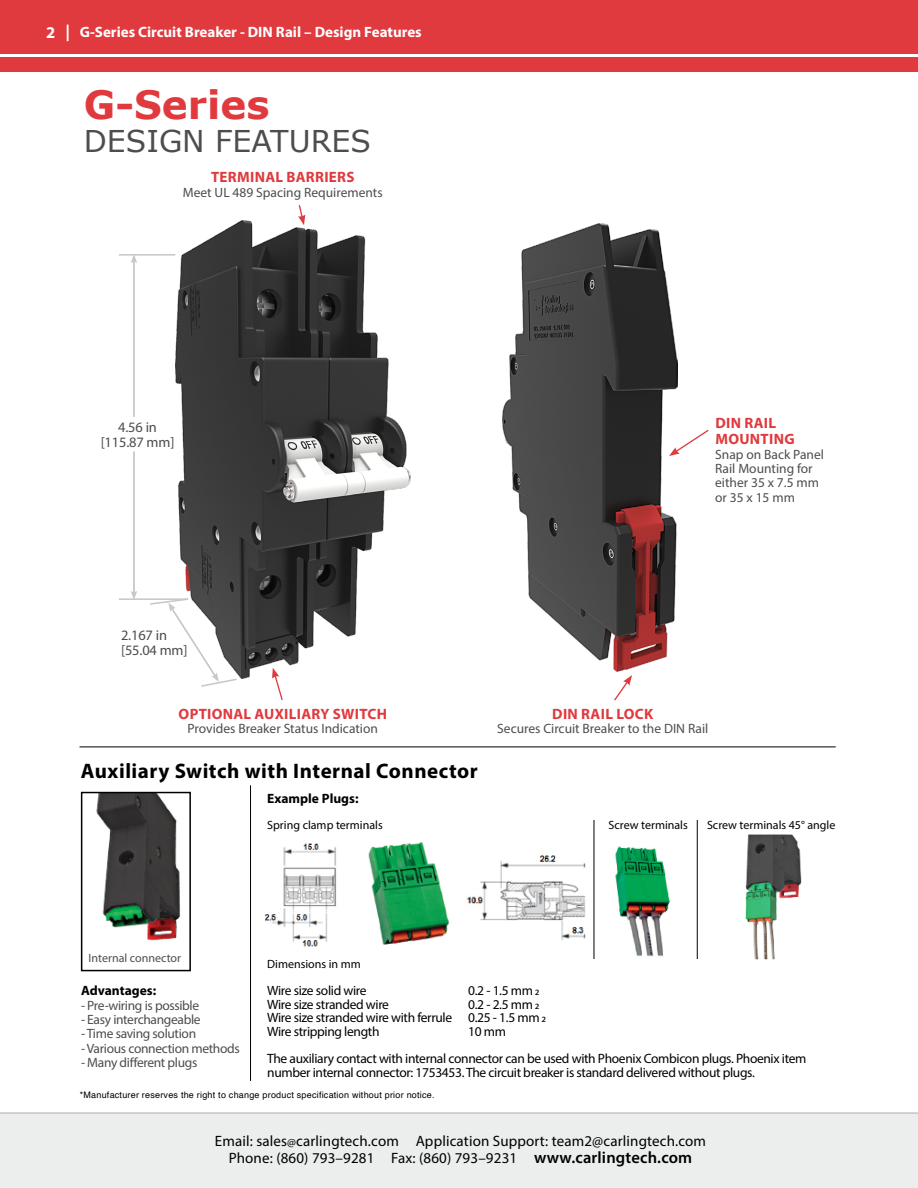
<style>
.page{position:relative;width:918px;height:1188px;background:#fff}
.page>*{position:absolute;margin:0;border:0;box-sizing:border-box;transform-origin:0 0}
.t1{font:700 39px "Verdana";color:#e03a3e}
.t2{font:30px "Verdana";color:#4d4d4f}
.t3{font:700 21px "Myriad Pro";letter-spacing:.025em;color:#000}
.t4{font:15px/16.8px "Myriad Pro";letter-spacing:.01em;color:#000;text-align:center}
.t5{font:700 15px/16px "Myriad Pro";letter-spacing:.02em;color:#e03a3e}
.t6{font:700 15px "Myriad Pro";color:#fff}
.t7{font:14.4px/14.4px "Myriad Pro";letter-spacing:-.01em;color:#4d4d4f;text-align:center}
.t8{font:13.5px/13.5px "Myriad Pro";letter-spacing:-.025em;color:#000}
.t9{font:13.5px/14.4px "Myriad Pro";letter-spacing:-.005em;color:#4d4d4f}
.t10{font:13.5px "Myriad Pro";letter-spacing:-.025em;color:#4d4d4f}
.t11{font:700 13.5px "Myriad Pro";color:#000}
.t12{font:12px "Myriad Pro";color:#000}
.t13{font:12px "Myriad Pro";color:#4d4d4f}
.t14{font:9px "Helvetica";letter-spacing:.025em;color:#000}
.s1{font-size:16.5px}
.s2{font-size:12px}
.s3{font-weight:600;font-size:16.5px}
</style>
<div class="page">
<div style="left:0;top:1112px;width:918px;height:76px;background:#eceded"></div>
<hr style="left:0;top:1112px;width:918px;height:2px;background:#c7c8ca">
<div style="left:0;top:57px;width:918px;height:15px;background:#e13a3e"></div>
<div style="left:0;top:0;width:918px;height:54px;background:#e13a3e"></div>
<img style="left:96px;top:795px;width:85px;height:146px">
<hr style="left:80px;top:747px;width:756px;height:1px;background:#000">
<hr style="left:250px;top:785px;width:1px;height:296px;background:#000">
<hr style="left:594px;top:820px;width:1px;height:139px;background:#000">
<hr style="left:697px;top:820px;width:1px;height:139px;background:#000">
<svg style="left:275px;top:679px;width:8px;height:21px"></svg>
<svg style="left:614px;top:675px;width:18px;height:26px"></svg>
<svg style="left:677px;top:429px;width:32px;height:25px"></svg>
<svg style="left:298px;top:205px;width:7px;height:15px"></svg>
<hr style="left:133px;top:259px;width:2px;height:158px;background:#c7c8ca">
<svg style="left:131px;top:256px;width:6px;height:7px"></svg>
<hr style="left:133px;top:452px;width:2px;height:143px;background:#c7c8ca">
<svg style="left:131px;top:591px;width:6px;height:7px"></svg>
<hr style="left:119px;top:598px;width:69px;height:2px;background:#c7c8ca">
<hr style="left:119px;top:254px;width:56px;height:2px;background:#c7c8ca">
<svg style="left:148px;top:598px;width:89px;height:89px"></svg>
<img style="left:175px;top:220px;width:235px;height:459px">
<img style="left:503px;top:224px;width:174px;height:448px">
<div style="left:81px;top:792px;width:110px;height:179px;border:2px solid #000"></div>
<img style="left:264px;top:842px;width:322px;height:105px">
<img style="left:615px;top:846px;width:55px;height:111px">
<img style="left:745px;top:835px;width:57px;height:124px">
<p class="t6" style="left:46px;top:22px;width:377px"><span class="s1">2 |</span> G-Series Circuit Breaker - DIN Rail – Design Features</p>
<h1 class="t1" style="left:84px;top:80px;width:187px">G-Series</h1>
<h2 class="t2" style="left:84px;top:122px;width:289px">DESIGN FEATURES</h2>
<p class="t5" style="left:211px;top:169px;width:145px">TERMINAL BARRIERS</p>
<p class="t9" style="left:183px;top:185px;width:201px">Meet UL 489 Spacing Requirements</p>
<p class="t7" style="left:101px;top:420px;width:75px">4.56 in [115.87 mm]</p>
<p class="t5" style="left:715px;top:415px;width:81px">DIN RAIL<br>MOUNTING</p>
<p class="t9" style="left:715px;top:447px;width:110px">Snap on Back Panel<br>Rail Mounting for either 35 x 7.5 mm or 35 x 15 mm</p>
<p class="t7" style="left:121px;top:628px;width:68px;text-align:left">2.167 in [55.04 mm]</p>
<p class="t5" style="left:179px;top:706px;width:210px">OPTIONAL AUXILIARY SWITCH</p>
<p class="t9" style="left:188px;top:722px;width:192px">Provides Breaker Status Indication</p>
<h3 class="t3" style="left:81px;top:757px;width:399px">Auxiliary Switch with Internal Connector</h3>
<p class="t11" style="left:267px;top:790px;width:93px">Example Plugs:</p>
<p class="t5" style="left:552px;top:706px;width:102px">DIN RAIL LOCK</p>
<p class="t9" style="left:497px;top:722px;width:213px">Secures Circuit Breaker to the DIN Rail</p>
<p class="t12" style="left:267px;top:818px;width:117px">Spring clamp terminals</p>
<p class="t12" style="left:609px;top:818px;width:81px">Screw terminals</p>
<p class="t12" style="left:707px;top:818px;width:130px">Screw terminals 45° angle</p>
<p class="t13" style="left:89px;top:951px;width:94px">Internal connector</p>
<p class="t11" style="left:81px;top:982px;width:77px">Advantages:</p>
<p class="t10" style="left:81px;top:997px;width:120px">- Pre-wiring is possible</p>
<p class="t10" style="left:81px;top:1011px;width:121px">- Easy interchangeable</p>
<p class="t10" style="left:81px;top:1026px;width:117px">- Time saving solution</p>
<p class="t10" style="left:81px;top:1040px;width:160px">- Various connection methods</p>
<p class="t10" style="left:81px;top:1054px;width:118px">- Many different plugs</p>
<p class="t12" style="left:267px;top:956px;width:95px">Dimensions in mm</p>
<p class="t8" style="left:267px;top:984px;width:101px">Wire size solid wire</p>
<p class="t8" style="left:468px;top:984px;width:73px">0.2 - 1.5 mm 2</p>
<p class="t8" style="left:267px;top:997px;width:123px">Wire size stranded wire</p>
<p class="t8" style="left:267px;top:997px;width:280px;text-indent:201px">0.2 - 2.5 mm 2<br>Wire size stranded wire with ferrule 0.25 - 1.5 mm 2<br>Wire stripping length</p>
<p class="t8" style="left:267px;top:1017px;width:541px;line-height:27.5px;text-indent:201px">10 mm<br>The auxiliary contact with internal connector can be used with Phoenix Combicon plugs. Phoenix item</p>
<p class="t8" style="left:267px;top:1065px;width:489px">number internal connector: 1753453. The circuit breaker is standard delivered without plugs.</p>
<p class="t14" style="left:80px;top:1088px;width:356px">*Manufacturer reserves the right to change product specification without prior notice.</p>
<p class="t4" style="left:215px;top:1132px;width:493px">Email: sales<span class="s2">@</span>carlingtech.com Application Support: team2@carlingtech.com<br>Phone: (860) 793–9281 Fax: (860) 793–9231 <span class="s3">www.carlingtech.com</span></p>
</div>
